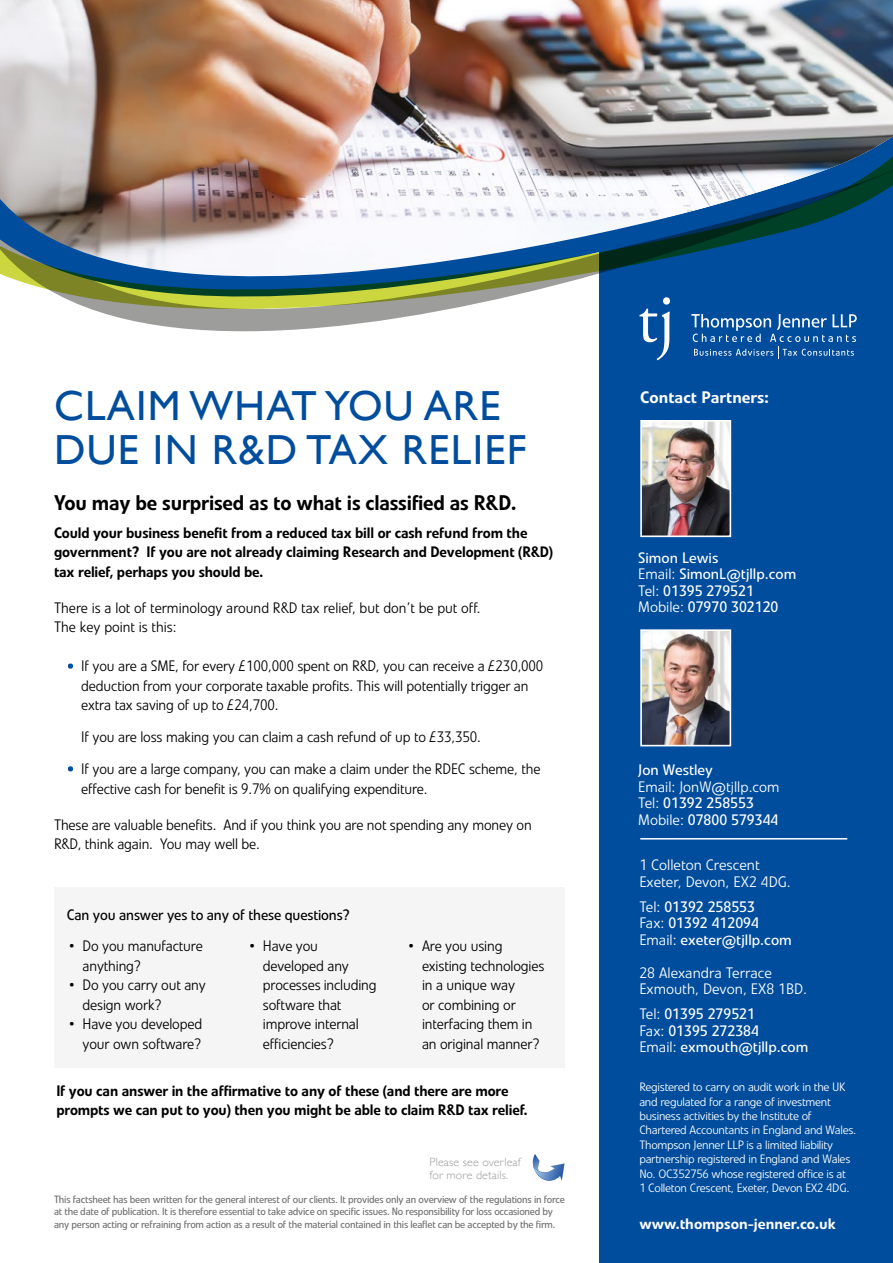
<style>
.page{position:relative;width:893px;height:1263px;background:#fff}
.page>*{position:absolute;margin:0;border:0;box-sizing:border-box;transform-origin:0 0}
.t1{font:42px/43.5px "Gill Sans";letter-spacing:.03em;color:#004d9d}
.t2{font:500 21px "Linotype Veto";letter-spacing:-.01em;color:#000}
.t3{font:500 16.5px "Linotype Veto";color:#fff;scale:1.05 1}
.t4{font:300 15px/19.5px "Linotype Veto";letter-spacing:-.01em;color:#000}
.t5{font:500 15px/19.5px "Linotype Veto";letter-spacing:-.01em;color:#000}
.t6{font:15px/16.5px "Linotype Veto";color:#fff;scale:1.05 1}
.t7{font:300 15px/16.5px "Linotype Veto";color:#fff;scale:1.05 1}
.t8{font:15px "Linotype Veto";letter-spacing:-.01em;color:#000}
.t9{font:500 15px "Linotype Veto";color:#fff;scale:1.05 1}
.t10{font:300 12px/14.4px "Linotype Veto";letter-spacing:-.02em;color:#fff;scale:1.05 1}
.t11{font:300 12px/13.2px "Gill Sans";letter-spacing:.01em;color:#9d9d9c}
.t12{font:10.5px/12.6px "Linotype Veto";letter-spacing:-.02em;color:#706f6f}
.s1{color:#004d9d}
.s2{font-weight:300}
.s3{font-weight:400}
</style>
<div class="page">
<div style="left:600px;top:111px;width:293px;height:1152px;background:#004d9d"></div>
<svg style="left:114px;top:316px;width:743px;height:127px"></svg>
<img style="left:0;top:0;width:893px;height:316px">
<svg style="left:68px;top:663px;width:5px;height:6px"></svg>
<svg style="left:68px;top:766px;width:5px;height:6px"></svg>
<hr style="left:640px;top:838px;width:207px;height:1px;background:#fff">
<svg style="left:532px;top:1154px;width:33px;height:27px"></svg>
<div style="left:54px;top:887px;width:511px;height:180px;background:#f5f5f5"></div>
<img style="left:643px;top:423px;width:85px;height:111px">
<div style="left:640px;top:420px;width:91px;height:117px;border:2px solid #fff"></div>
<img style="left:643px;top:632px;width:85px;height:111px">
<div style="left:640px;top:629px;width:91px;height:117px;border:2px solid #fff"></div>
<h1 class="t1" style="left:54px;top:384px;width:474px">CLAIM WHAT YOU ARE<br>DUE IN R&amp;D TAX RELIEF</h1>
<h2 class="t2" style="left:54px;top:490px;width:464px">You may be surprised as to what is classified as R&amp;D.</h2>
<p class="t5" style="left:54px;top:523px;width:501px">Could your business benefit from a reduced tax bill or cash refund from the government? If you are not already claiming Research and Development (R&amp;D) tax relief, perhaps you should be.</p>
<p class="t4" style="left:54px;top:598px;width:428px">There is a lot of terminology around R&amp;D tax relief, but don’t be put off.<br>The key point is this:</p>
<p class="t4" style="left:81px;top:657px;width:464px;text-indent:-15px"><span class="s1">•</span> If you are a SME, for every £100,000 spent on R&amp;D, you can receive a £230,000 deduction from your corporate taxable profits. This will potentially trigger an extra tax saving of up to £24,700.</p>
<p class="t4" style="left:81px;top:727px;width:401px">If you are loss making you can claim a cash refund of up to £33,350.</p>
<p class="t4" style="left:81px;top:759px;width:461px;text-indent:-15px"><span class="s1">•</span> If you are a large company, you can make a claim under the RDEC scheme, the effective cash for benefit is 9.7% on qualifying expenditure.</p>
<p class="t4" style="left:54px;top:815px;width:479px">These are valuable benefits. And if you think you are not spending any money on<br>R&amp;D, think again. You may well be.</p>
<p class="t8" style="left:67px;top:905px;width:284px">Can you answer yes to any of these questions?</p>
<p class="t4" style="left:83px;top:936px;width:122px;text-indent:-15px">• Do you manufacture anything?</p>
<p class="t4" style="left:83px;top:975px;width:125px;text-indent:-15px">• Do you carry out any design work?</p>
<p class="t4" style="left:68px;top:1014px;width:136px;text-align:right">• Have you developed your own software?</p>
<p class="t4" style="left:263px;top:936px;width:115px;text-indent:-15px">• Have you developed any processes including software that improve internal efficiencies?</p>
<p class="t4" style="left:422px;top:936px;width:124px;text-indent:-15px">• Are you using existing technologies in a unique way<br>or combining or interfacing them in an original manner?</p>
<p class="t5" style="left:56px;top:1081px;width:473px">If you can answer in the affirmative to any of these (and there are more prompts we can put to you) then you might be able to claim R&amp;D tax relief.</p>
<p class="t11" style="left:429px;top:1154px;width:93px">Please see overleaf for more details.</p>
<p class="t12" style="left:54px;top:1193px;width:512px">This factsheet has been written for the general interest of our clients. It provides only an overview of the regulations in force at the date of publication. It is therefore essential to take advice on specific issues. No responsibility for loss occasioned by any person acting or refraining from action as a result of the material contained in this leaflet can be accepted by the firm.</p>
<p class="t3" style="left:640px;top:387px;width:124px">Contact Partners:</p>
<p class="t6" style="left:638px;top:549px;width:152px">Simon Lewis<br><span class="s2">Email:</span> SimonL@tjllp.com<br><span class="s2">Tel:</span> 01395 279521<br><span class="s2">Mobile:</span> 07970 302120</p>
<p class="t6" style="left:638px;top:762px;width:73px">Jon Westley</p>
<p class="t7" style="left:638px;top:778px;width:136px">Email: JonW@tjllp.com<br>Tel: <span class="s3">01392 258553<br></span>Mobile: <span class="s3">07800 579344</span></p>
<p class="t7" style="left:639px;top:857px;width:146px">1 Colleton Crescent<br>Exeter, Devon, EX2 4DG.</p>
<p class="t6" style="left:639px;top:898px;width:147px"><span class="s2">Tel:</span> 01392 258553<br><span class="s2">Fax:</span> 01392 412094<br><span class="s2">Email:</span> exeter@tjllp.com</p>
<p class="t7" style="left:639px;top:964px;width:161px">28 Alexandra Terrace<br>Exmouth, Devon, EX8 1BD.</p>
<p class="t6" style="left:639px;top:1006px;width:163px"><span class="s2">Tel:</span> 01395 279521<br><span class="s2">Fax:</span> 01395 272384<br><span class="s2">Email:</span> exmouth@tjllp.com</p>
<p class="t10" style="left:639px;top:1080px;width:208px">Registered to carry on audit work in the UK and regulated for a range of investment business activities by the Institute of Chartered Accountants in England and Wales.<br>Thompson Jenner LLP is a limited liability partnership registered in England and Wales No. OC352756 whose registered office is at<br>1 Colleton Crescent, Exeter, Devon EX2 4DG.</p>
<p class="t9" style="left:639px;top:1215px;width:189px">www.thompson-jenner.co.uk</p>
</div>
